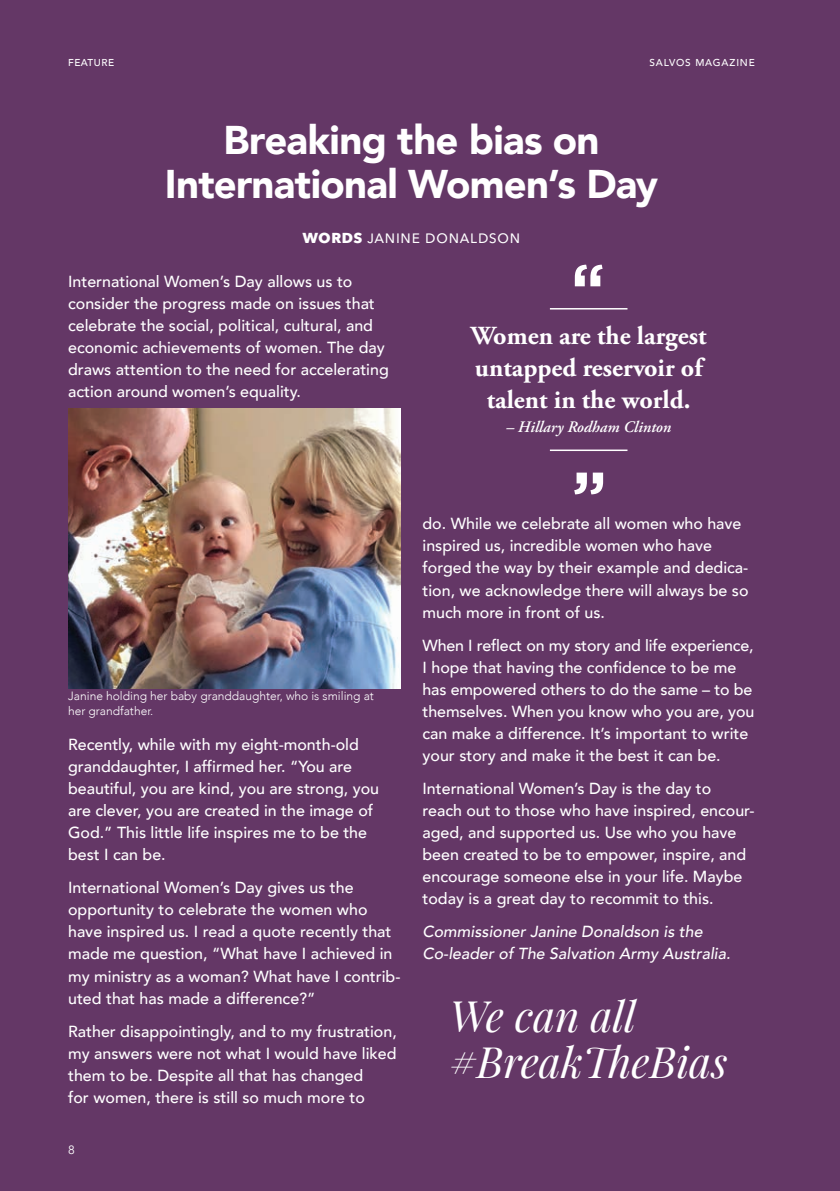
<style>
.page{position:relative;width:840px;height:1191px;background:#fff}
.page>*{position:absolute;margin:0;border:0;box-sizing:border-box;transform-origin:0 0}
.t1{font:italic 42.4px/46.8px "Playfair Display";color:#fff}
.Salvos_Header{font:900 40px/44px "Avenir";letter-spacing:-.015em;color:#fff;text-align:center}
.Pull_Quote_-_Grey{font:700 26px/32px "Adobe Garamond Pro";color:#fff;text-align:center}
.Salvos_By-Line{font:18px "Avenir Next";letter-spacing:.01em;color:#fff}
.Salvos_Body{font:500 16px/22px "Avenir";color:#fff}
.Salvos_Body-2{font:italic 500 16px/22px "Avenir";color:#fff}
.Pull_Quote_-_Grey-2{font:italic 600 16px "Adobe Garamond Pro";color:#fff}
.Image_Caption{font:300 12px/14.4px "Avenir";color:#fff}
.t2{font:12px "Avenir";color:#fff}
.Page_name_-_Left{font:500 10px "Avenir";letter-spacing:.08em;color:#fff}
.Page_name_-_Left-2{font:500 10px "Avenir";letter-spacing:.06em;color:#fff}
.s1{font-weight:700}
</style>
<div class="page">
<div style="left:0;top:0;width:839px;height:1191px;background:#643766"></div>
<img style="left:68px;top:408px;width:332px;height:280px">
<svg style="left:574px;top:472px;width:28px;height:22px"></svg>
<hr style="left:549px;top:449px;width:78px;height:2px;background:#fff">
<hr style="left:549px;top:308px;width:78px;height:1px;background:#fff">
<svg style="left:574px;top:265px;width:28px;height:21px"></svg>
<p class="Page_name_-_Left-2" style="left:68px;top:54px;width:47px">FEATURE</p>
<p class="Page_name_-_Left" style="left:649px;top:54px;width:107px">SALVOS MAGAZINE</p>
<p class="Salvos_Header" style="left:165px;top:117px;width:494px">Breaking the bias on<br>International Women’s Day</p>
<p class="Salvos_By-Line" style="left:302px;top:221px;width:219px"><span class="s1">WORDS</span> Janine Donaldson</p>
<p class="Salvos_Body" style="left:68px;top:269px;width:322px">International Women’s Day allows us to consider the progress made on issues that celebrate the social, political, cultural, and economic achievements of women. The day draws attention to the need for accelerating action around women’s equality.</p>
<p class="Pull_Quote_-_Grey" style="left:470px;top:320px;width:237px">Women are the largest untapped reservoir of talent in the world.</p>
<p class="Pull_Quote_-_Grey-2" style="left:505px;top:418px;width:167px">– Hillary Rodham Clinton</p>
<p class="Image_Caption" style="left:68px;top:689px;width:307px">Janine holding her baby granddaughter, who is smiling at her grandfather.</p>
<p class="Salvos_Body" style="left:68px;top:732px;width:312px">Recently, while with my eight-month-old granddaughter, I affirmed her. “You are beautiful, you are kind, you are strong, you are clever, you are created in the image of God.” This little life inspires me to be the best I can be.</p>
<p class="Salvos_Body" style="left:68px;top:876px;width:333px">International Women’s Day gives us the opportunity to celebrate the women who have inspired us. I read a quote recently that made me question, “What have I achieved in my ministry as a woman? What have I contrib&shy;uted that has made a difference?”</p>
<p class="Salvos_Body" style="left:68px;top:1019px;width:330px">Rather disappointingly, and to my frustration, my answers were not what I would have liked them to be. Despite all that has changed<br>for women, there is still so much more to</p>
<p class="t2" style="left:68px;top:1142px;width:8px">8</p>
<p class="Salvos_Body" style="left:422px;top:512px;width:327px">do. While we celebrate all women who have inspired us, incredible women who have forged the way by their example and dedica&shy;tion, we acknowledge there will always be so much more in front of us.</p>
<p class="Salvos_Body" style="left:422px;top:633px;width:333px">When I reflect on my story and life experience, I hope that having the confidence to be me has empowered others to do the same – to be themselves. When you know who you are, you can make a difference. It’s important to write your story and make it the best it can be.</p>
<p class="Salvos_Body" style="left:422px;top:776px;width:333px">International Women’s Day is the day to reach out to those who have inspired, encour&shy;aged, and supported us. Use who you have been created to be to empower, inspire, and encourage someone else in your life. Maybe today is a great day to recommit to this.</p>
<p class="Salvos_Body-2" style="left:422px;top:921px;width:309px">Commissioner Janine Donaldson is the<br>Co-leader of The Salvation Army Australia.</p>
<p class="t1" style="left:449px;top:989px;width:279px">We can all #BreakTheBias</p>
</div>
